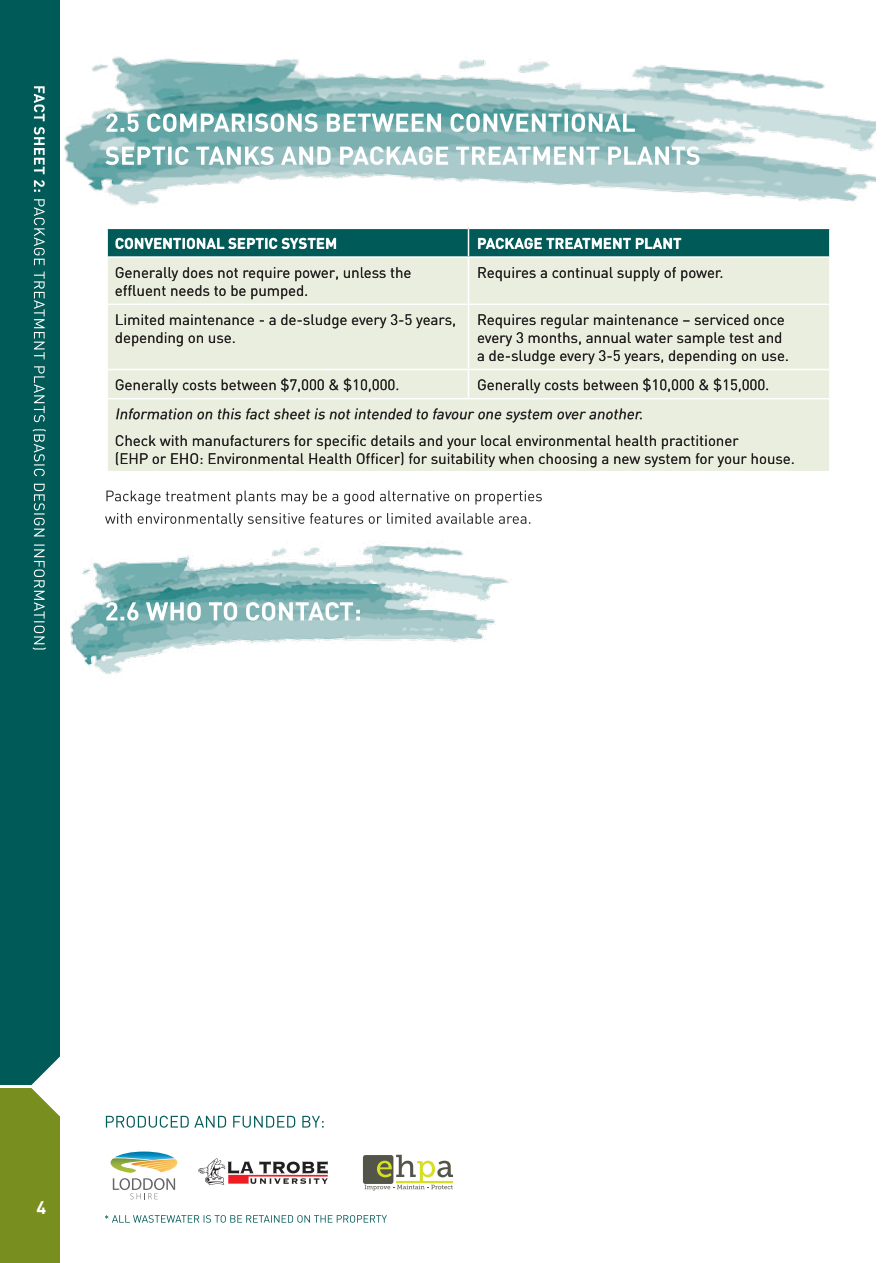
<style>
.page{position:relative;width:893px;height:1263px;background:#fff}
.page>*{position:absolute;margin:0;border:0;box-sizing:border-box;transform-origin:0 0}
.t1{font:700 18px "DIN";color:#fff}
.t2{font:15px/18px "DIN";color:#231f20}
.t3{font:italic 15px "DIN";color:#231f20}
.t4{font:700 15px "DIN";color:#fff}
</style>
<div class="page">
<div style="left:0;top:0;width:60px;height:1084px;background:#005a58"></div>
<div style="left:0;top:1089px;width:60px;height:174px;background:#788e1e"></div>
<svg style="left:31px;top:1056px;width:29px;height:61px"></svg>
<svg style="left:33px;top:234px;width:13px;height:415px"></svg>
<svg style="left:105px;top:513px;width:425px;height:14px"></svg>
<svg style="left:106px;top:490px;width:436px;height:15px"></svg>
<div style="left:108px;top:258px;width:721px;height:213px;background:#eaeede"></div>
<hr style="left:468px;top:258px;width:1px;height:45px;background:#fff">
<hr style="left:108px;top:303px;width:360px;height:2px;background:#fff">
<hr style="left:468px;top:303px;width:361px;height:2px;background:#fff">
<hr style="left:468px;top:305px;width:1px;height:64px;background:#fff">
<hr style="left:108px;top:369px;width:360px;height:1px;background:#fff">
<hr style="left:468px;top:369px;width:361px;height:1px;background:#fff">
<svg style="left:468px;top:370px;width:1px;height:28px"></svg>
<hr style="left:108px;top:398px;width:360px;height:1px;background:#fff">
<hr style="left:468px;top:398px;width:361px;height:1px;background:#fff">
<svg style="left:116px;top:435px;width:677px;height:32px;background:#ced1c3"></svg>
<svg style="left:116px;top:409px;width:526px;height:14px;background:#c9ccbf"></svg>
<svg style="left:478px;top:378px;width:290px;height:15px;background:#c7cabd"></svg>
<svg style="left:116px;top:378px;width:282px;height:15px;background:#c7cabd"></svg>
<svg style="left:478px;top:314px;width:310px;height:50px;background:#ced1c3"></svg>
<svg style="left:116px;top:314px;width:339px;height:32px;background:#d6d9cb"></svg>
<svg style="left:479px;top:267px;width:243px;height:14px;background:#c7cabd"></svg>
<svg style="left:116px;top:267px;width:294px;height:32px;background:#d0d3c5"></svg>
<svg style="left:107px;top:234px;width:723px;height:23px;background:#277371"></svg>
<img style="left:33px;top:56px;width:843px;height:178px">
<svg style="left:105px;top:146px;width:595px;height:19px"></svg>
<svg style="left:106px;top:113px;width:529px;height:19px"></svg>
<img style="left:70px;top:544px;width:439px;height:130px">
<svg style="left:106px;top:602px;width:254px;height:19px"></svg>
<svg style="left:111px;top:1151px;width:66px;height:48px"></svg>
<svg style="left:198px;top:1158px;width:130px;height:27px"></svg>
<svg style="left:106px;top:1116px;width:218px;height:12px"></svg>
<svg style="left:105px;top:1215px;width:282px;height:8px"></svg>
<div style="left:363px;top:1155px;width:30px;height:29px;background:#545549;border-radius:3px"></div>
<svg style="left:365px;top:1155px;width:88px;height:35px"></svg>
<p class="t4" style="left:115px;top:233px;width:224px">CONVENTIONAL SEPTIC SYSTEM</p>
<p class="t4" style="left:477px;top:233px;width:206px">PACKAGE TREATMENT PLANT</p>
<p class="t2" style="left:115px;top:263px;width:298px">Generally does not require power, unless the effluent needs to be pumped.</p>
<p class="t2" style="left:477px;top:263px;width:248px">Requires a continual supply of power.</p>
<p class="t2" style="left:115px;top:310px;width:343px">Limited maintenance - a de-sludge every 3-5 years, depending on use.</p>
<p class="t2" style="left:477px;top:310px;width:313px">Requires regular maintenance – serviced once every 3 months, annual water sample test and a de-sludge every 3-5 years, depending on use.</p>
<p class="t2" style="left:115px;top:375px;width:286px">Generally costs between $7,000 &amp; $10,000.</p>
<p class="t2" style="left:477px;top:375px;width:294px">Generally costs between $10,000 &amp; $15,000.</p>
<p class="t3" style="left:115px;top:405px;width:533px">Information on this factsheetis notintended to favour one system over another.</p>
<p class="t2" style="left:115px;top:431px;width:681px">Check with manufacturers for specific details and your local environmental health practitioner<br>(EHP or EHO: Environmental Health Officer) for suitability when choosing a new system for your house.</p>
<p class="t1" style="left:37px;top:1196px;width:11px">4</p>
</div>
